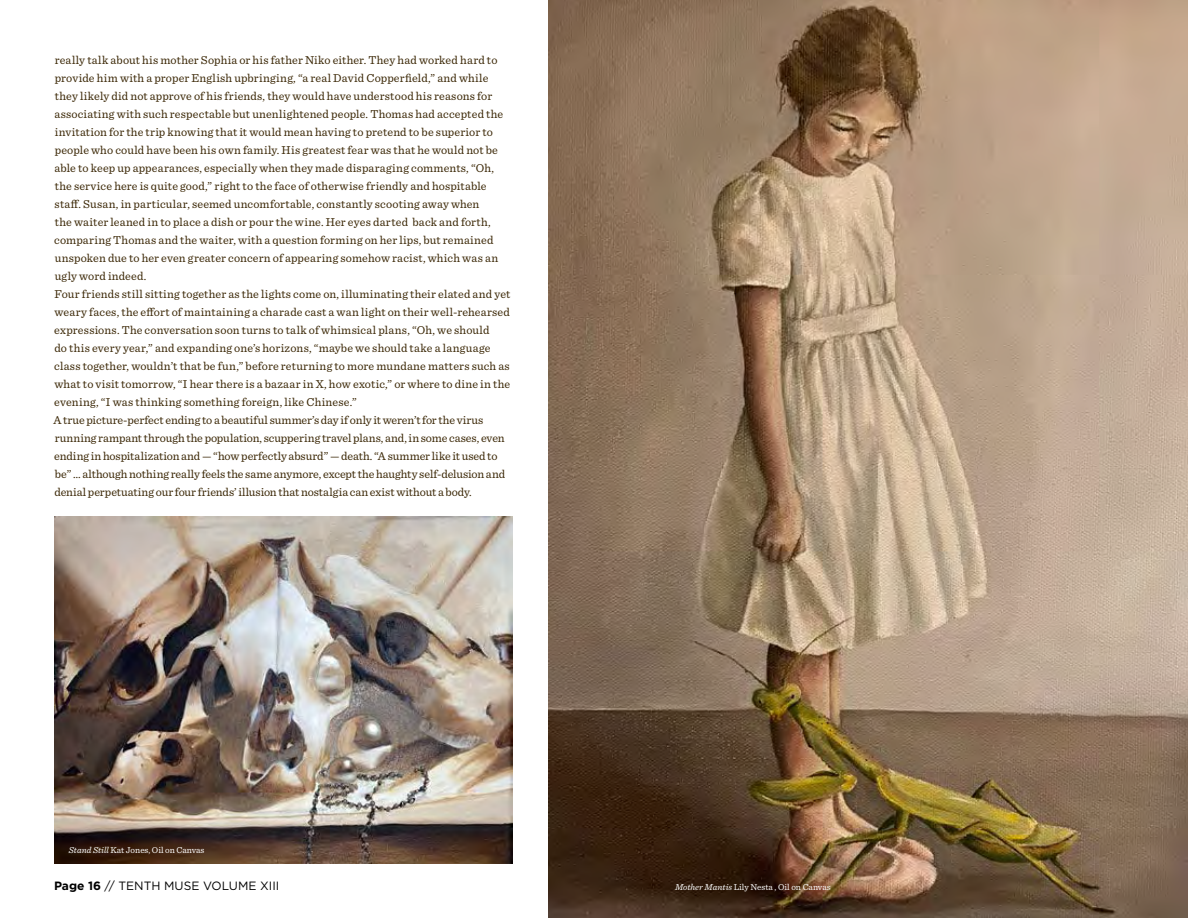
<style>
.page{position:relative;width:1188px;height:918px;background:#fff}
.page>*{position:absolute;margin:0;border:0;box-sizing:border-box;transform-origin:0 0}
.t1{font:12px/18px "Sentinel";letter-spacing:.01em;color:#392503}
.t2{font:12px "Gotham";color:#000}
.t3{font:9px "Sentinel";color:#fff}
.s1{font-style:italic}
.s2{font-weight:700}
</style>
<div class="page">
<img style="left:549px;top:0;width:639px;height:918px">
<img style="left:54px;top:517px;width:459px;height:347px">
<p class="t1" style="left:53px;top:50px;width:458px">really talk about his mother Sophia or his father Niko either. They had worked hard to provide him with a proper English upbringing, “a real David Copperfield,” and while they likely did not approve of his friends, they would have understood his reasons for associating with such respectable but unenlightened people. Thomas had accepted the invitation for the trip knowing that it would mean having to pretend to be superior to people who could have been his own family. His greatest fear was that he would not be able to keep up appearances, especially when they made disparaging comments, “Oh, the service here is quite good,” right to the face of otherwise friendly and hospitable staff. Susan, in particular, seemed uncomfortable, constantly scooting away when<br>the waiter leaned in to place a dish or pour the wine. Her eyes darted back and forth, comparing Thomas and the waiter, with a question forming on her lips, but remained unspoken due to her even greater concern of appearing somehow racist, which was an ugly word indeed.<br>Four friends still sitting together as the lights come on, illuminating their elated and yet weary faces, the effort of maintaining a charade cast a wan light on their well-rehearsed expressions. The conversation soon turns to talk of whimsical plans, “Oh, we should<br>do this every year,” and expanding one’s horizons, “maybe we should take a language class together, wouldn’t that be fun,” before returning to more mundane matters such as what to visit tomorrow, “I hear there is a bazaar in X, how exotic,” or where to dine in the evening, “I was thinking something foreign, like Chinese.”<br>A true picture-perfect ending to a beautiful summer’s day if only it weren’t for the virus running rampant through the population, scuppering travel plans, and, in some cases, even ending in hospitalization and — “how perfectly absurd” — death. “A summer like it used to be” … although nothing really feels the same anymore, except the haughty self-delusion and denial perpetuating our four friends’ illusion that nostalgia can exist without a body.</p>
<p class="t3" style="left:69px;top:843px;width:137px"><span class="s1">Stand Still</span> Kat Jones, Oil on Canvas</p>
<p class="t2" style="left:54px;top:878px;width:227px"><span class="s2">Page 16</span> // TENTH MUSE VOLUME XIII</p>
<p class="t3" style="left:675px;top:880px;width:157px"><span class="s1">Mother Mantis</span> Lily Nesta , Oil on Canvas</p>
</div>
